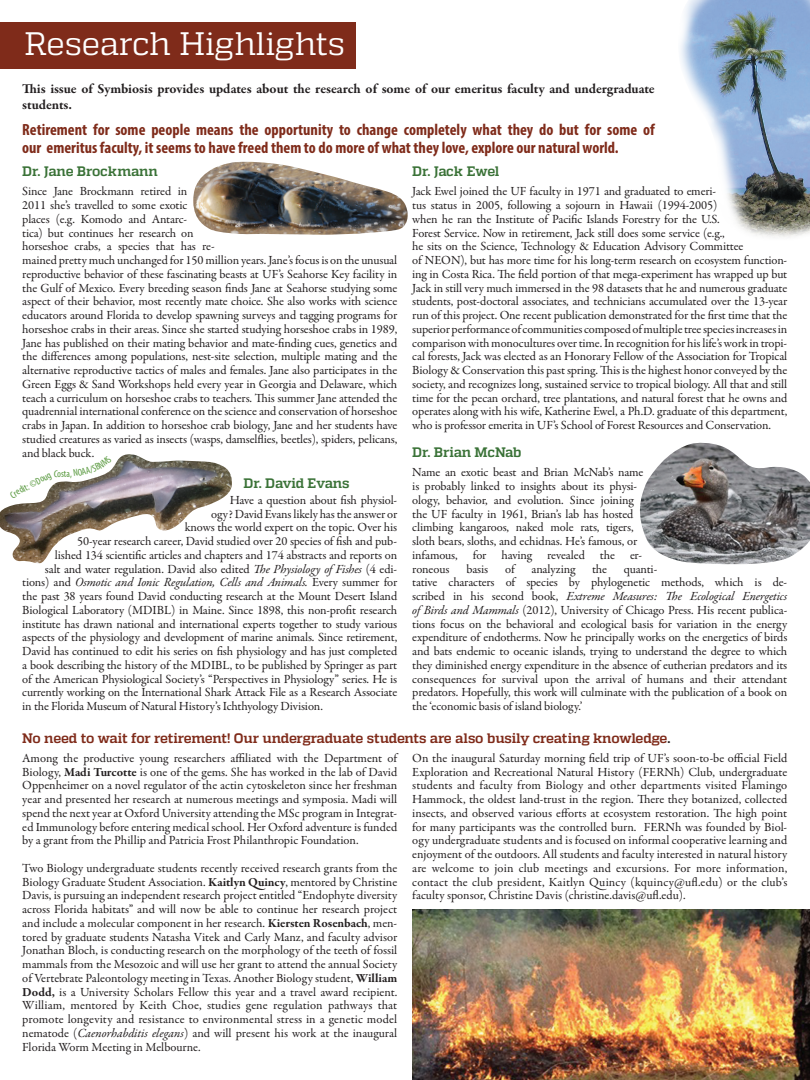
<style>
.page{position:relative;width:810px;height:1080px;background:#fff}
.page>*{position:absolute;margin:0;border:0;box-sizing:border-box;transform-origin:0 0}
.t1{font:32.5px "Quadon";letter-spacing:-.015em;color:#fff}
.t2{font:700 condensed 16.25px/17.5px "Myriad Pro";color:#7f2b1a}
.t3{font:700 13.75px/16.2px "Garamond Premr Pro";letter-spacing:-.005em;color:#231f20}
.t4{font:700 13.75px "Quadon";letter-spacing:-.02em;color:#7f2b1a}
.t5{font:700 13.75px "Quadon";letter-spacing:-.015em;color:#3a7237}
.t6{font:12.5px/13.8px "Garamond Premr Pro";letter-spacing:-.01em;color:#231f20}
.t7{font:italic 12.5px "Garamond Premr Pro";letter-spacing:-.01em;color:#231f20}
.t8{font:condensed 10px "Myriad Pro";color:#5a9a40}
.s1{font-style:italic}
.s2{font-style:normal}
.s3{color:#231f20}
.s4{font-weight:700}
</style>
<div class="page">
<img style="left:412px;top:909px;width:398px;height:171px">
<img style="left:680px;top:0;width:130px;height:237px">
<img style="left:0;top:454px;width:232px;height:109px">
<img style="left:640px;top:442px;width:170px;height:122px">
<img style="left:193px;top:161px;width:215px;height:74px">
<div style="left:0;top:22px;width:355px;height:47px;background:#7f2b1a"></div>
<svg style="left:10px;top:489px;width:11px;height:9px"></svg>
<svg style="left:54px;top:455px;width:58px;height:23px"></svg>
<h1 class="t1" style="left:25px;top:25px;width:322px">Research Highlights</h1>
<p class="t3" style="left:22px;top:80px;width:634px">This issue of Symbiosis provides updates about the research of some of our emeritus faculty and undergraduate students.</p>
<h2 class="t2" style="left:22px;top:121px;width:634px">Retirement for some people means the opportunity to change completely what they do but for some of our emeritus faculty, it seems to have freed them to do more of what they love, explore our natural world.</h2>
<p class="t5" style="left:22px;top:163px;width:137px">Dr. Jane Brockmann</p>
<p class="t6" style="left:22px;top:185px;width:377px">Since Jane Brockmann retired in<br>2011 she’s travelled to some exotic<br>places (e.g. Komodo and Antarc-<br>tica) but continues her research on<br>horseshoe crabs, a species that has re-<br>mained pretty much unchanged for 150 million years. Jane’s focus is on the unusual reproductive behavior of these fascinating beasts at UF’s Seahorse Key facility in the Gulf of Mexico. Every breeding season finds Jane at Seahorse studying some aspect of their behavior, most recently mate choice. She also works with science educators around Florida to develop spawning surveys and tagging programs for horseshoe crabs in their areas. Since she started studying horseshoe crabs in 1989, Jane has published on their mating behavior and mate-finding cues, genetics and the differences among populations, nest-site selection, multiple mating and the alternative reproductive tactics of males and females. Jane also participates in the Green Eggs &amp; Sand Workshops held every year in Georgia and Delaware, which teach a curriculum on horseshoe crabs to teachers. This summer Jane attended the quadrennial international conference on the science and conservation of horseshoe crabs in Japan. In addition to horseshoe crab biology, Jane and her students have studied creatures as varied as insects (wasps, damselflies, beetles), spiders, pelicans, and black buck.</p>
<p class="t6" style="left:230px;top:493px;width:169px">Have a question about fish physiol-</p>
<p class="t6" style="left:211px;top:507px;width:188px">ogy? David Evans likely has the answer or</p>
<p class="t6" style="left:185px;top:521px;width:214px">knows the world expert on the topic. Over his</p>
<p class="t6" style="left:77px;top:535px;width:321px">50-year research career, David studied over 20 species of fish and pub-</p>
<p class="t6" style="left:55px;top:548px;width:344px">lished 134 scientific articles and chapters and 174 abstracts and reports on</p>
<p class="t6" style="left:45px;top:562px;width:354px">salt and water regulation. David also edited <span class="s1">The Physiology of Fishes</span> (4 edi-</p>
<p class="t7" style="left:22px;top:574px;width:377px"><span class="s2">tions) and</span> Osmotic and Ionic Regulation, Cells and Animals. <span class="s2">Every summer for</span></p>
<p class="t6" style="left:22px;top:590px;width:376px">the past 38 years found David conducting research at the Mount Desert Island</p>
<p class="t6" style="left:22px;top:603px;width:377px">Biological Laboratory (MDIBL) in Maine. Since 1898, this non-profit research</p>
<p class="t6" style="left:22px;top:617px;width:377px">institute has drawn national and international experts together to study various</p>
<p class="t6" style="left:22px;top:631px;width:377px">aspects of the physiology and development of marine animals. Since retirement,</p>
<p class="t6" style="left:22px;top:645px;width:377px">David has continued to edit his series on fish physiology and has just completed</p>
<p class="t6" style="left:22px;top:658px;width:376px">a book describing the history of the MDIBL, to be published by Springer as part</p>
<p class="t6" style="left:22px;top:672px;width:376px">of the American Physiological Society’s “Perspectives in Physiology” series. He is</p>
<p class="t6" style="left:22px;top:686px;width:376px">currently working on the International Shark Attack File as a Research Associate</p>
<p class="t6" style="left:22px;top:700px;width:302px">in the Florida Museum of Natural History’s Ichthyology Division.</p>
<p class="t5" style="left:412px;top:163px;width:89px">Dr. Jack Ewel</p>
<p class="t6" style="left:412px;top:185px;width:377px">Jack Ewel joined the UF faculty in 1971 and graduated to emeri-<br>tus status in 2005, following a sojourn in Hawaii (1994-2005)<br>when he ran the Institute of Pacific Islands Forestry for the U.S.<br>Forest Service. Now in retirement, Jack still does some service (e.g.,<br>he sits on the Science, Technology &amp; Education Advisory Committee<br>of NEON), but has more time for his long-term research on ecosystem function&shy;ing in Costa Rica. The field portion of that mega-experiment has wrapped up but Jack in still very much immersed in the 98 datasets that he and numerous graduate students, post-doctoral associates, and technicians accumulated over the 13-year run of this project. One recent publication demonstrated for the first time that the superior performance of communities composed of multiple tree species increases in comparison with monocultures over time. In recognition for his life’s work in tropi&shy;cal forests, Jack was elected as an Honorary Fellow of the Association for Tropical Biology &amp; Conservation this past spring. This is the highest honor conveyed by the society, and recognizes long, sustained service to tropical biology. All that and still time for the pecan orchard, tree plantations, and natural forest that he owns and operates along with his wife, Katherine Ewel, a Ph.D. graduate of this department, who is professor emerita in UF’s School of Forest Resources and Conservation.</p>
<p class="t5" style="left:412px;top:444px;width:111px">Dr. Brian McNab</p>
<p class="t6" style="left:412px;top:466px;width:233px">Name an exotic beast and Brian McNab’s name is probably linked to insights about its physi&shy;ology, behavior, and evolution. Since joining the UF faculty in 1961, Brian’s lab has hosted climbing kangaroos, naked mole rats, tigers, sloth bears, sloths, and echidnas. He’s famous, or infamous, for having revealed the er&shy;roneous</p>
<p class="t8" style="left:17px;top:485px;width:37px;rotate:-28deg">dit: ©Doug</p>
<p class="t8" style="left:61px;top:468px;width:4px">s</p>
<p class="t5" style="left:244px;top:475px;width:107px">Dr. David Evans</p>
<p class="t6" style="left:466px;top:562px;width:23px">basis</p>
<p class="t6" style="left:505px;top:562px;width:11px">of</p>
<p class="t6" style="left:532px;top:562px;width:45px">analyzing</p>
<p class="t6" style="left:592px;top:562px;width:16px">the</p>
<p class="t6" style="left:412px;top:562px;width:377px;text-indent:212px">quanti-<br>tative characters of species by phylogenetic methods, which is de&shy;scribed in his second book, <span class="s1">Extreme Measures: The Ecological Energetics of Birds and Mammals</span> (2012), University of Chicago Press. His recent publica&shy;tions focus on the behavioral and ecological basis for variation in the energy expenditure of endotherms. Now he principally works on the energetics of birds and bats endemic to oceanic islands, trying to understand the degree to which they diminished energy expenditure in the absence of eutherian predators and its consequences for survival upon the arrival of humans and their attendant predators. Hopefully, this work will culminate with the publication of a book on the ‘economic basis of island biology.’</p>
<p class="t4" style="left:22px;top:730px;width:650px">No need to wait for retirement! Our undergraduate students are also busily creating knowledge<span class="s3">.</span></p>
<p class="t6" style="left:22px;top:751px;width:377px;text-align:justify">Among the productive young researchers affiliated with the Department of Biology, <span class="s4">Madi Turcotte</span> is one of the gems. She has worked in the lab of David Oppenheimer on a novel regulator of the actin cytoskeleton since her freshman year and presented her research at numerous meetings and symposia. Madi will spend the next year at Oxford University attending the MSc program in Integrat&shy;ed Immunology before entering medical school. Her Oxford adventure is funded by a grant from the Phillip and Patricia Frost Philanthropic Foundation.</p>
<p class="t6" style="left:22px;top:861px;width:377px;text-align:justify">Two Biology undergraduate students recently received research grants from the Biology Graduate Student Association. <span class="s4">Kaitlyn Quincy</span>, mentored by Christine Davis, is pursuing an independent research project entitled “Endophyte diversity across Florida habitats” and will now be able to continue her research project and include a molecular component in her research. <span class="s4">Kiersten Rosenbach</span>, men&shy;tored by graduate students Natasha Vitek and Carly Manz, and faculty advisor Jonathan Bloch, is conducting research on the morphology of the teeth of fossil mammals from the Mesozoic and will use her grant to attend the annual Society of Vertebrate Paleontology meeting in Texas. Another Biology student, <span class="s4">William Dodd,</span> is a University Scholars Fellow this year and a travel award recipient.<br>William, mentored by Keith Choe, studies gene regulation pathways that promote longevity and resistance to environmental stress in a genetic model nematode (<span class="s1">Caenorhabditis elegans</span>) and will present his work at the inaugural Florida Worm Meeting in Melbourne.</p>
<p class="t6" style="left:412px;top:751px;width:377px;text-align:justify">On the inaugural Saturday morning field trip of UF’s soon-to-be official Field Exploration and Recreational Natural History (FERNh) Club, undergraduate students and faculty from Biology and other departments visited Flamingo Hammock, the oldest land-trust in the region. There they botanized, collected insects, and observed various efforts at ecosystem restoration. The high point for many participants was the controlled burn. FERNh was founded by Biol&shy;ogy undergraduate students and is focused on informal cooperative learning and enjoyment of the outdoors. All students and faculty interested in natural history are welcome to join club meetings and excursions. For more information, contact the club president, Kaitlyn Quincy (kquincy@ufl.edu) or the club’s faculty sponsor, Christine Davis (christine.davis@ufl.edu).</p>
</div>
